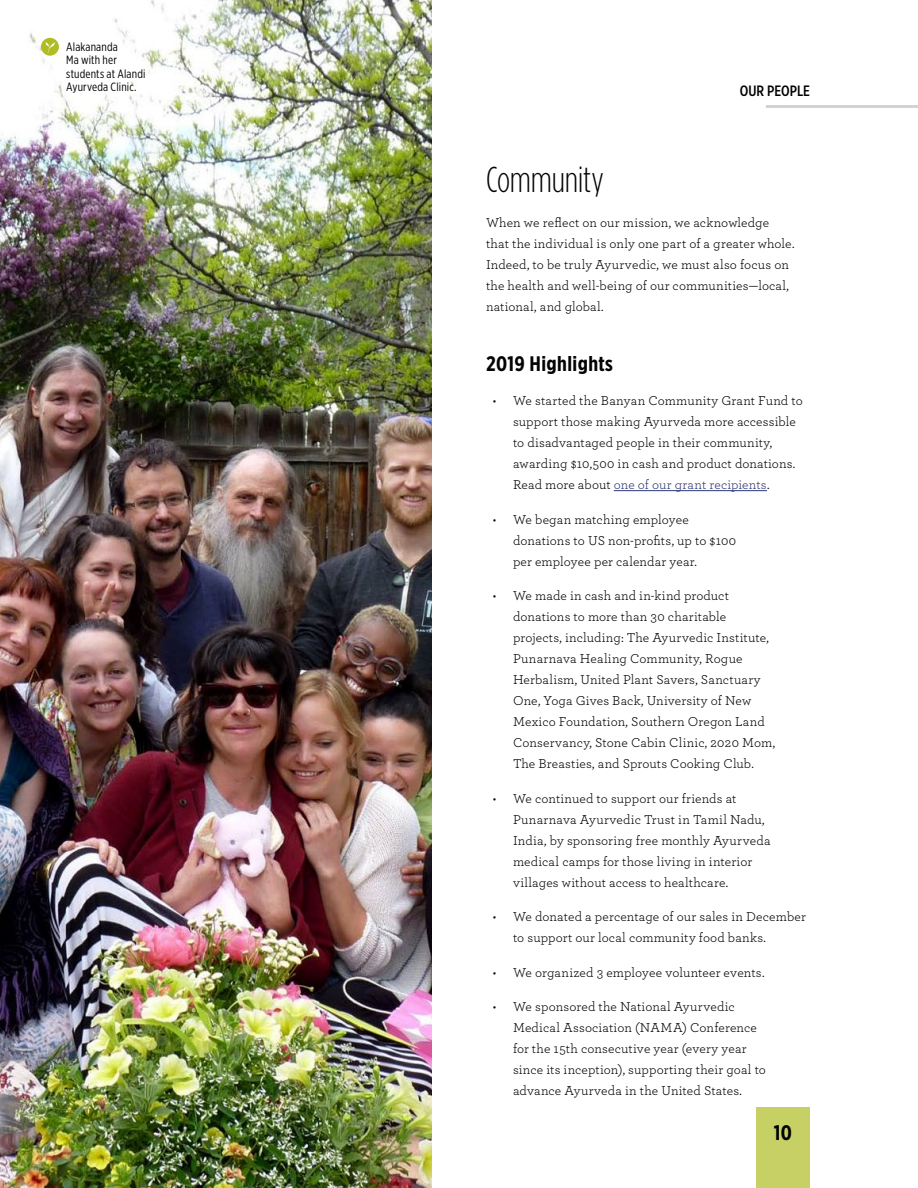
<style>
.page{position:relative;width:918px;height:1188px;background:#fff}
.page>*{position:absolute;margin:0;border:0;box-sizing:border-box;transform-origin:0 0}
.t1{font:300 36px "Gotham Condensed";letter-spacing:-.005em;color:#000}
.t2{font:700 21px "Gotham X Narrow";letter-spacing:.02em;color:#000101}
.t3{font:500 15px "Gotham X Narrow";color:#000}
.t4{font:13.5px/21px "Archer";letter-spacing:.01em;color:#000}
.t5{font:12px/13.5px "Gotham X Narrow";letter-spacing:.015em;color:#000}
.s1{color:#2a3376}
</style>
<div class="page">
<div style="left:756px;top:1107px;width:54px;height:81px;background:#c7d064"></div>
<hr style="left:614px;top:490px;width:153px;height:1px;background:#2a3376">
<hr style="left:766px;top:105px;width:152px;height:3px;background:#d1d3d4">
<img style="left:0;top:0;width:432px;height:1188px">
<div style="left:41px;top:38px;width:18px;height:18px;background:#afbc22;border-radius:50%"></div>
<svg style="left:45px;top:42px;width:10px;height:11px"></svg>
<p class="t5" style="left:66px;top:40px;width:81px">Alakananda<br>Ma with her students at Alandi<br>Ayurveda Clinic.</p>
<p class="t3" style="left:740px;top:82px;width:72px">OUR PEOPLE</p>
<h1 class="t1" style="left:486px;top:161px;width:119px">Community</h1>
<p class="t4" style="left:486px;top:211px;width:310px">When we reflect on our mission, we acknowledge that the individual is only one part of a greater whole.<br>Indeed, to be truly Ayurvedic, we must also focus on the health and well-being of our communities—local, national, and global.</p>
<h2 class="t2" style="left:486px;top:351px;width:129px">2019 Highlights</h2>
<p class="t4" style="left:513px;top:390px;width:291px;text-indent:-20px">• We started the Banyan Community Grant Fund to support those making Ayurveda more accessible to disadvantaged people in their community, awarding $10,500 in cash and product donations.<br>Read more about <span class="s1">one of our grant recipients</span>.</p>
<p class="t4" style="left:513px;top:508px;width:225px;text-indent:-20px">• We began matching employee donations to US non-profits, up to $100 per employee per calendar year.</p>
<p class="t4" style="left:513px;top:585px;width:264px;text-indent:-20px">• We made in cash and in-kind product donations to more than 30 charitable projects, including: The Ayurvedic Institute, Punarnava Healing Community, Rogue Herbalism, United Plant Savers, Sanctuary One, Yoga Gives Back, University of New Mexico Foundation, Southern Oregon Land Conservancy, Stone Cabin Clinic, 2020 Mom, The Breasties, and Sprouts Cooking Club.</p>
<p class="t4" style="left:513px;top:787px;width:259px;text-indent:-20px">• We continued to support our friends at Punarnava Ayurvedic Trust in Tamil Nadu, India, by sponsoring free monthly Ayurveda medical camps for those living in interior villages without access to healthcare.</p>
<p class="t4" style="left:513px;top:906px;width:294px;text-indent:-20px">• We donated a percentage of our sales in December to support our local community food banks.</p>
<p class="t4" style="left:493px;top:961px;width:273px">• We organized 3 employee volunteer events.</p>
<p class="t4" style="left:513px;top:996px;width:255px;text-indent:-20px">• We sponsored the National Ayurvedic Medical Association (NAMA) Conference for the 15th consecutive year (every year since its inception), supporting their goal to advance Ayurveda in the United States.</p>
<h2 class="t2" style="left:774px;top:1120px;width:20px">10</h2>
</div>
